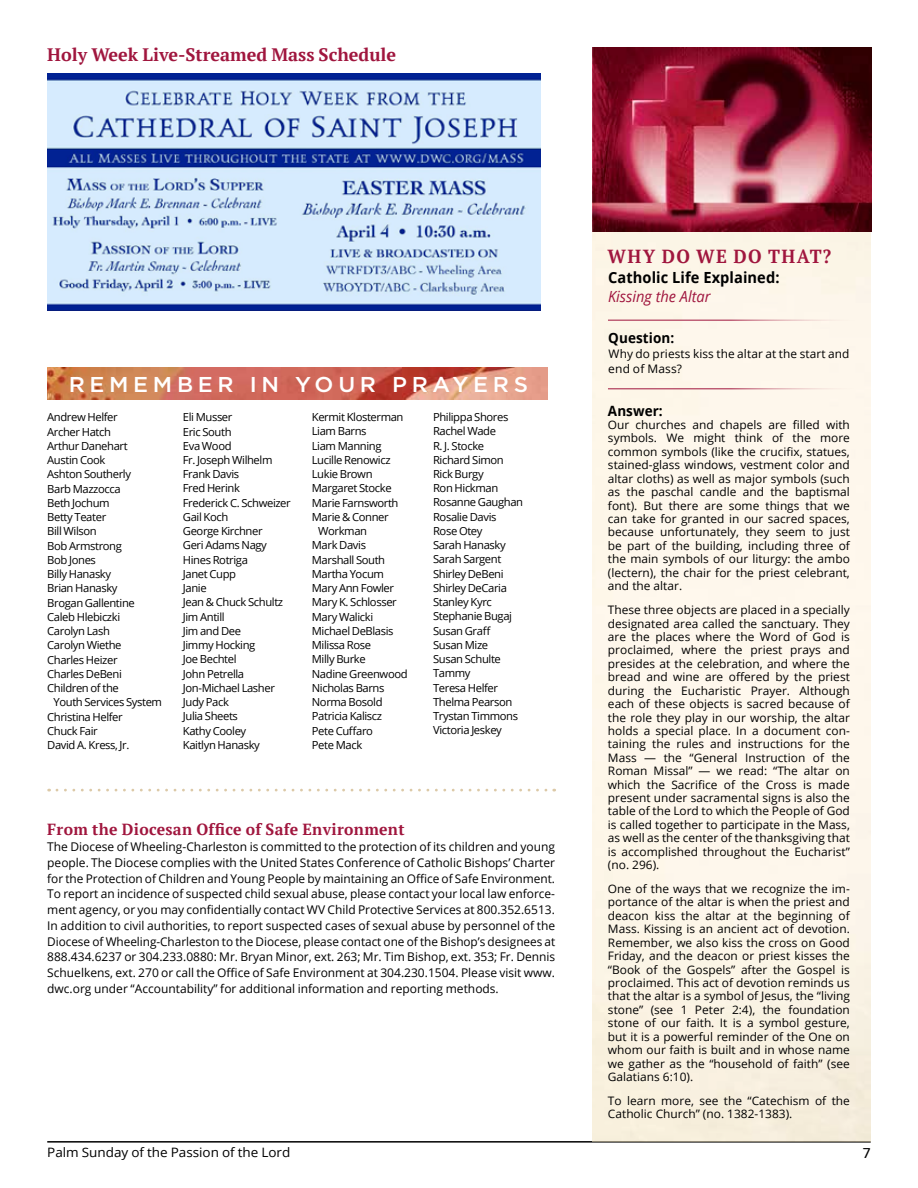
<style>
.page{position:relative;width:918px;height:1188px;background:#fff}
.page>*{position:absolute;margin:0;border:0;box-sizing:border-box;transform-origin:0 0}
.t1{font:500 21.45px "Gotham";letter-spacing:.21em;color:#fff;scale:1.04 1}
.t2{font:700 18.9px "PT Serif";letter-spacing:.08em;color:#a0163e;scale:.95 1}
.t3{font:700 18px "PT Serif";color:#a0163e}
.t4{font:700 16.05px "PT Serif";letter-spacing:.02em;color:#a0163e}
.t5{font:15.9px "Calibri";color:#000;scale:1.04 1}
.t6{font:700 15.3px "Open Sans";letter-spacing:.005em;color:#000;scale:.95 1}
.t7{font:italic 15.3px "Open Sans";color:#a0163e;scale:.95 1}
.t8{font:700 14.1px "Open Sans";letter-spacing:.005em;color:#000;scale:.95 1}
.t9{font:12.9px "Open Sans";color:#000;scale:1.04 1}
.t10{font:12px/15.8px "Open Sans";color:#000;text-align:justify}
.t11{font:11.7px/13.5px "Open Sans";color:#000;text-align:justify}
.t12{font:11.1px/14.2px "Open Sans";letter-spacing:-.035em;color:#000}
</style>
<div class="page">
<hr style="left:47px;top:1141px;width:824px;height:2px;background:#000">
<svg style="left:57px;top:789px;width:498px;height:2px"></svg>
<img style="left:47px;top:367px;width:500px;height:32px">
<img style="left:592px;top:47px;width:279px;height:185px">
<hr style="left:608px;top:320px;width:259px;height:1px;background:#a0163e">
<hr style="left:608px;top:388px;width:259px;height:1px;background:#a0163e">
<img style="left:47px;top:73px;width:493px;height:238px">
<h3 class="t3" style="left:47px;top:43px;width:350px">Holy Week Live-Streamed Mass Schedule</h3>
<h1 class="t1" style="left:69px;top:370px;width:443px">REMEMBER IN YOUR PRAYERS</h1>
<p class="t12" style="left:47px;top:410px;width:72px">Andrew Helfer</p>
<p class="t12" style="left:47px;top:424px;width:65px">Archer Hatch</p>
<p class="t12" style="left:47px;top:438px;width:82px">Arthur Danehart</p>
<p class="t12" style="left:47px;top:453px;width:60px">Austin Cook</p>
<p class="t12" style="left:47px;top:467px;width:85px">Ashton Southerly</p>
<p class="t12" style="left:47px;top:481px;width:75px">Barb Mazzocca</p>
<p class="t12" style="left:47px;top:495px;width:64px">Beth Jochum</p>
<p class="t12" style="left:47px;top:510px;width:61px">Betty Teater</p>
<p class="t12" style="left:47px;top:524px;width:51px">Bill Wilson</p>
<p class="t12" style="left:47px;top:538px;width:76px">Bob Armstrong</p>
<p class="t12" style="left:47px;top:552px;width:50px">Bob Jones</p>
<p class="t12" style="left:47px;top:567px;width:65px">Billy Hanasky</p>
<p class="t12" style="left:47px;top:581px;width:72px">Brian Hanasky</p>
<p class="t12" style="left:47px;top:595px;width:89px">Brogan Gallentine</p>
<p class="t12" style="left:47px;top:609px;width:74px">Caleb Hlebiczki</p>
<p class="t12" style="left:47px;top:624px;width:64px">Carolyn Lash</p>
<p class="t12" style="left:47px;top:638px;width:76px">Carolyn Wiethe</p>
<p class="t12" style="left:47px;top:652px;width:72px">Charles Heizer</p>
<p class="t12" style="left:47px;top:666px;width:76px">Charles DeBeni</p>
<p class="t12" style="left:47px;top:681px;width:73px">Children of the</p>
<p class="t12" style="left:54px;top:695px;width:110px">Youth Services System</p>
<p class="t12" style="left:47px;top:709px;width:77px">Christina Helfer</p>
<p class="t12" style="left:47px;top:723px;width:52px">Chuck Fair</p>
<p class="t12" style="left:47px;top:738px;width:84px">David A. Kress, Jr.</p>
<p class="t12" style="left:183px;top:410px;width:109px">Eli Musser<br>Eric South<br>Eva Wood<br>Fr. Joseph Wilhelm<br>Frank Davis<br>Fred Herink<br>Frederick C. Schweizer<br>Gail Koch<br>George Kirchner<br>Geri Adams Nagy<br>Hines Rotriga<br>Janet Cupp<br>Janie<br>Jean &amp; Chuck Schultz<br>Jim Antill<br>Jim and Dee<br>Jimmy Hocking<br>Joe Bechtel<br>John Petrella<br>Jon-Michael Lasher<br>Judy Pack<br>Julia Sheets<br>Kathy Cooley<br>Kaitlyn Hanasky</p>
<p class="t12" style="left:312px;top:410px;width:93px">Kermit Klosterman</p>
<p class="t12" style="left:312px;top:424px;width:56px">Liam Barns</p>
<p class="t12" style="left:312px;top:438px;width:71px">Liam Manning</p>
<p class="t12" style="left:312px;top:452px;width:80px">Lucille Renowicz</p>
<p class="t12" style="left:312px;top:467px;width:62px">Lukie Brown</p>
<p class="t12" style="left:312px;top:481px;width:81px">Margaret Stocke</p>
<p class="t12" style="left:312px;top:495px;width:88px">Marie Farnsworth</p>
<p class="t12" style="left:312px;top:509px;width:78px">Marie &amp; Conner</p>
<p class="t12" style="left:318px;top:524px;width:50px">Workman</p>
<p class="t12" style="left:312px;top:538px;width:56px">Mark Davis</p>
<p class="t12" style="left:312px;top:552px;width:75px">Marshall South</p>
<p class="t12" style="left:312px;top:566px;width:74px">Martha Yocum</p>
<p class="t12" style="left:312px;top:581px;width:84px">Mary Ann Fowler</p>
<p class="t12" style="left:312px;top:595px;width:86px">Mary K. Schlosser</p>
<p class="t12" style="left:312px;top:609px;width:63px">Mary Walicki</p>
<p class="t12" style="left:312px;top:623px;width:83px">Michael DeBlasis</p>
<p class="t12" style="left:312px;top:638px;width:61px">Milissa Rose</p>
<p class="t12" style="left:312px;top:652px;width:55px">Milly Burke</p>
<p class="t12" style="left:312px;top:666px;width:97px">Nadine Greenwood</p>
<p class="t12" style="left:312px;top:680px;width:74px">Nicholas Barns</p>
<p class="t12" style="left:312px;top:695px;width:72px">Norma Bosold</p>
<p class="t12" style="left:312px;top:709px;width:72px">Patricia Kaliscz</p>
<p class="t12" style="left:312px;top:723px;width:63px">Pete Cuffaro</p>
<p class="t12" style="left:312px;top:737px;width:52px">Pete Mack</p>
<p class="t12" style="left:433px;top:410px;width:92px">Philippa Shores<br>Rachel Wade<br>R. J. Stocke<br>Richard Simon<br>Rick Burgy<br>Ron Hickman<br>Rosanne Gaughan<br>Rosalie Davis<br>Rose Otey<br>Sarah Hanasky<br>Sarah Sargent<br>Shirley DeBeni<br>Shirley DeCaria<br>Stanley Kyrc<br>Stephanie Bugaj<br>Susan Graff<br>Susan Mize<br>Susan Schulte<br>Tammy<br>Teresa Helfer<br>Thelma Pearson<br>Trystan Timmons<br>Victoria Jeskey</p>
<h3 class="t4" style="left:47px;top:818px;width:359px">From the Diocesan Office of Safe Environment</h3>
<p class="t10" style="left:47px;top:839px;width:510px">The Diocese of Wheeling-Charleston is committed to the protection of its children and young people. The Diocese complies with the United States Conference of Catholic Bishops’ Charter for the Protection of Children and Young People by maintaining an Office of Safe Environment.<br>To report an incidence of suspected child sexual abuse, please contact your local law enforce&shy;ment agency, or you may confidentially contact WV Child Protective Services at 800.352.6513.<br>In addition to civil authorities, to report suspected cases of sexual abuse by personnel of the Diocese of Wheeling-Charleston to the Diocese, please contact one of the Bishop’s designees at 888.434.6237 or 304.233.0880: Mr. Bryan Minor, ext. 263; Mr. Tim Bishop, ext. 353; Fr. Dennis Schuelkens, ext. 270 or call the Office of Safe Environment at 304.230.1504. Please visit www. dwc.org under “Accountability” for additional information and reporting methods.</p>
<h2 class="t2" style="left:608px;top:244px;width:237px">WHY DO WE DO THAT?</h2>
<h3 class="t6" style="left:608px;top:266px;width:182px">Catholic Life Explained:</h3>
<h3 class="t7" style="left:608px;top:286px;width:109px">Kissing the Altar</h3>
<p class="t8" style="left:608px;top:328px;width:71px">Question:</p>
<p class="t11" style="left:608px;top:346px;width:243px;line-height:15px">Why do priests kiss the altar at the start and end of Mass?</p>
<p class="t8" style="left:608px;top:401px;width:59px">Answer:</p>
<p class="t11" style="left:608px;top:418px;width:243px">Our churches and chapels are filled with symbols. We might think of the more common symbols (like the crucifix, statues, stained-glass windows, vestment color and altar cloths) as well as major symbols (such as the paschal candle and the baptismal font). But there are some things that we can take for granted in our sacred spaces, because unfortunately, they seem to just be part of the building, including three of the main symbols of our liturgy: the ambo (lectern), the chair for the priest celebrant, and the altar.</p>
<p class="t11" style="left:608px;top:603px;width:243px">These three objects are placed in a specially designated area called the sanctuary. They are the places where the Word of God is proclaimed, where the priest prays and presides at the celebration, and where the bread and wine are offered by the priest during the Eucharistic Prayer. Although each of these objects is sacred because of the role they play in our worship, the altar holds a special place. In a document con&shy;taining the rules and instructions for the Mass — the “General Instruction of the Roman Missal” — we read: “The altar on which the Sacrifice of the Cross is made present under sacramental signs is also the table of the Lord to which the People of God is called together to participate in the Mass, as well as the center of the thanksgiving that is accomplished throughout the Eucharist” (no. 296).</p>
<p class="t11" style="left:608px;top:882px;width:243px">One of the ways that we recognize the im&shy;portance of the altar is when the priest and deacon kiss the altar at the beginning of Mass. Kissing is an ancient act of devotion.<br>Remember, we also kiss the cross on Good Friday, and the deacon or priest kisses the “Book of the Gospels” after the Gospel is proclaimed. This act of devotion reminds us that the altar is a symbol of Jesus, the “living stone” (see 1 Peter 2:4), the foundation stone of our faith. It is a symbol gesture, but it is a powerful reminder of the One on whom our faith is built and in whose name we gather as the “household of faith” (see Galatians 6:10).</p>
<p class="t11" style="left:608px;top:1094px;width:243px">To learn more, see the “Catechism of the<br>Catholic Church” (no. 1382-1383).</p>
<p class="t9" style="left:47px;top:1143px;width:235px">Palm Sunday of the Passion of the Lord</p>
<h3 class="t5" style="left:862px;top:1141px;width:10px">7</h3>
</div>
